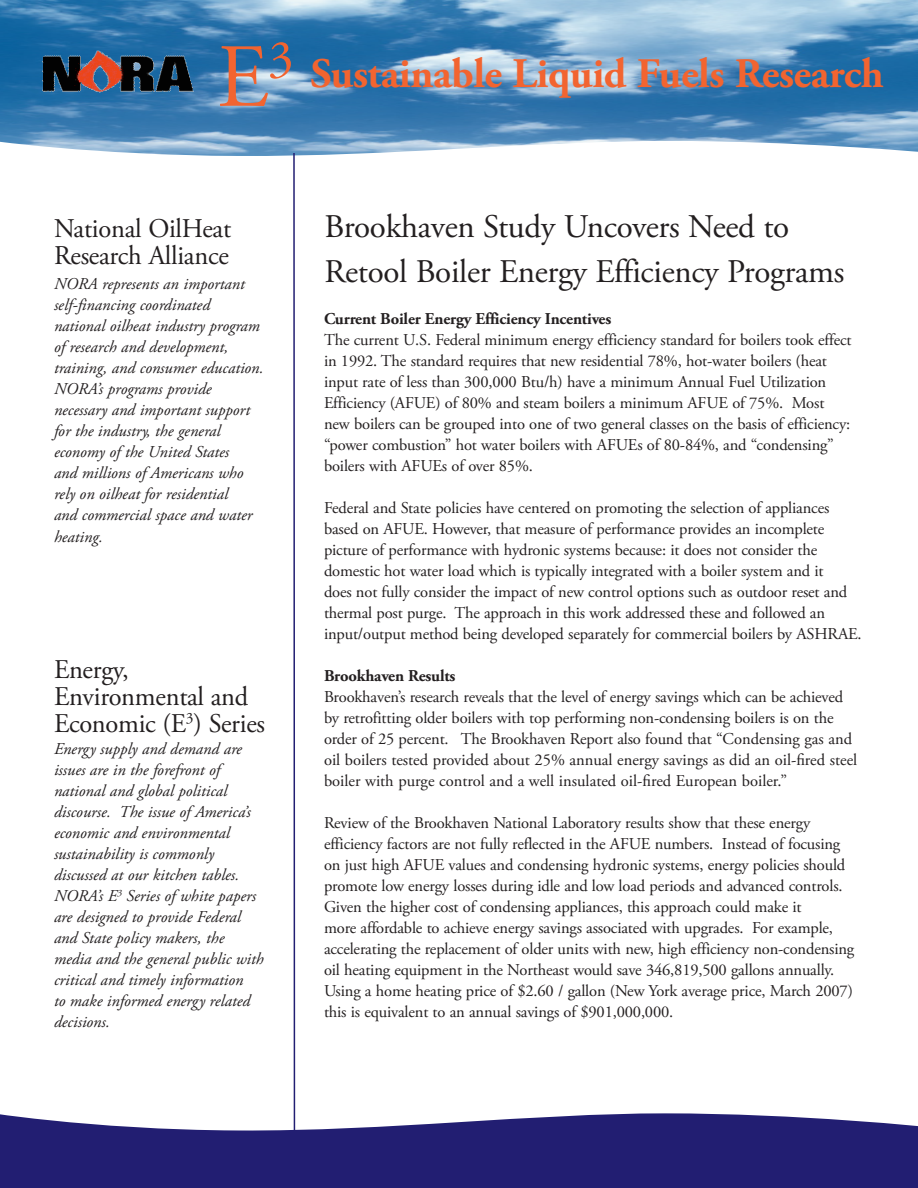
<style>
.page{position:relative;width:918px;height:1188px;background:#fff}
.page>*{position:absolute;margin:0;border:0;box-sizing:border-box;transform-origin:0 0}
.t1{font:90px "Adobe Garamond Pro";color:#f26430}
.t2{font:700 42px "Adobe Garamond Pro";letter-spacing:-.01em;color:#f26430}
.t3{font:33px/45px "Adobe Garamond Pro";letter-spacing:-.01em;color:#231f20}
.t4{font:27px/27px "Adobe Garamond Pro";letter-spacing:-.01em;color:#231f20}
.t5{font:16.5px/21px "Adobe Garamond Pro";letter-spacing:-.01em;color:#231f20}
.t6{font:italic 16.5px/21px "Adobe Garamond Pro";color:#231f20}
.t7{font:700 16.5px "Adobe Garamond Pro";letter-spacing:-.01em;color:#231f20}
</style>
<div class="page">
<img style="left:0;top:0;width:918px;height:156px">
<svg style="left:0;top:1111px;width:918px;height:77px;background:#403d85"></svg>
<hr style="left:293px;top:153px;width:2px;height:981px;background:#221e72">
<img style="left:30px;top:47px;width:173px;height:58px">
<h1 class="t1" style="left:217px;top:23px;width:78px">E<sup>3</sup></h1>
<h2 class="t2" style="left:310px;top:50px;width:575px">Sustainable Liquid Fuels Research</h2>
<h3 class="t4" style="left:54px;top:216px;width:179px">National OilHeat<br>Research Alliance</h3>
<h3 class="t3" style="left:325px;top:206px;width:521px">Brookhaven Study Uncovers Need to<br>Retool Boiler Energy Efficiency Programs</h3>
<p class="t6" style="left:54px;top:273px;width:211px">NORA represents an important self-financing coordinated national oilheat industry program of research and development, training, and consumer education.<br>NORA’s programs provide necessary and important support for the industry, the general economy of the United States<br>and millions of Americans who rely on oilheat for residential<br>and commercial space and water</p>
<p class="t6" style="left:54px;top:527px;width:50px">heating.</p>
<p class="t7" style="left:324px;top:309px;width:289px">Current Boiler Energy Efficiency Incentives</p>
<p class="t5" style="left:324px;top:330px;width:529px">The current U.S. Federal minimum energy efficiency standard for boilers took effect in 1992. The standard requires that new residential 78%, hot-water boilers (heat input rate of less than 300,000 Btu/h) have a minimum Annual Fuel Utilization Efficiency (AFUE) of 80% and steam boilers a minimum AFUE of 75%. Most new boilers can be grouped into one of two general classes on the basis of efficiency: “power combustion” hot water boilers with AFUEs of 80-84%, and “condensing” boilers with AFUEs of over 85%.</p>
<p class="t5" style="left:324px;top:498px;width:539px">Federal and State policies have centered on promoting the selection of appliances based on AFUE. However, that measure of performance provides an incomplete picture of performance with hydronic systems because: it does not consider the domestic hot water load which is typically integrated with a boiler system and it<br>does not fully consider the impact of new control options such as outdoor reset and thermal post purge. The approach in this work addressed these and followed an input/output method being developed separately for commercial boilers by ASHRAE.</p>
<p class="t7" style="left:324px;top:666px;width:133px">Brookhaven Results</p>
<p class="t5" style="left:324px;top:687px;width:535px">Brookhaven’s research reveals that the level of energy savings which can be achieved by retrofitting older boilers with top performing non-condensing boilers is on the order of 25 percent. The Brookhaven Report also found that “Condensing gas and oil boilers tested provided about 25% annual energy savings as did an oil-fired steel boiler with purge control and a well insulated oil-fired European boiler.”</p>
<p class="t5" style="left:324px;top:813px;width:532px">Review of the Brookhaven National Laboratory results show that these energy efficiency factors are not fully reflected in the AFUE numbers. Instead of focusing on just high AFUE values and condensing hydronic systems, energy policies should promote low energy losses during idle and low load periods and advanced controls.<br>Given the higher cost of condensing appliances, this approach could make it<br>more affordable to achieve energy savings associated with upgrades. For example, accelerating the replacement of older units with new, high efficiency non-condensing oil heating equipment in the Northeast would save 346,819,500 gallons annually.<br>Using a home heating price of $2.60 / gallon (New York average price, March 2007) this is equivalent to an annual savings of $901,000,000.</p>
<h3 class="t4" style="left:54px;top:657px;width:213px">Energy,<br>Environmental and<br>Economic (E<sup>3</sup>) Series</h3>
<p class="t6" style="left:54px;top:739px;width:211px">Energy supply and demand are issues are in the forefront of national and global political discourse. The issue of America’s economic and environmental sustainability is commonly discussed at our kitchen tables.<br>NORA’s E<sup>3</sup> Series of white papers are designed to provide Federal and State policy makers, the media and the general public with critical and timely information<br>to make informed energy related decisions.</p>
</div>
